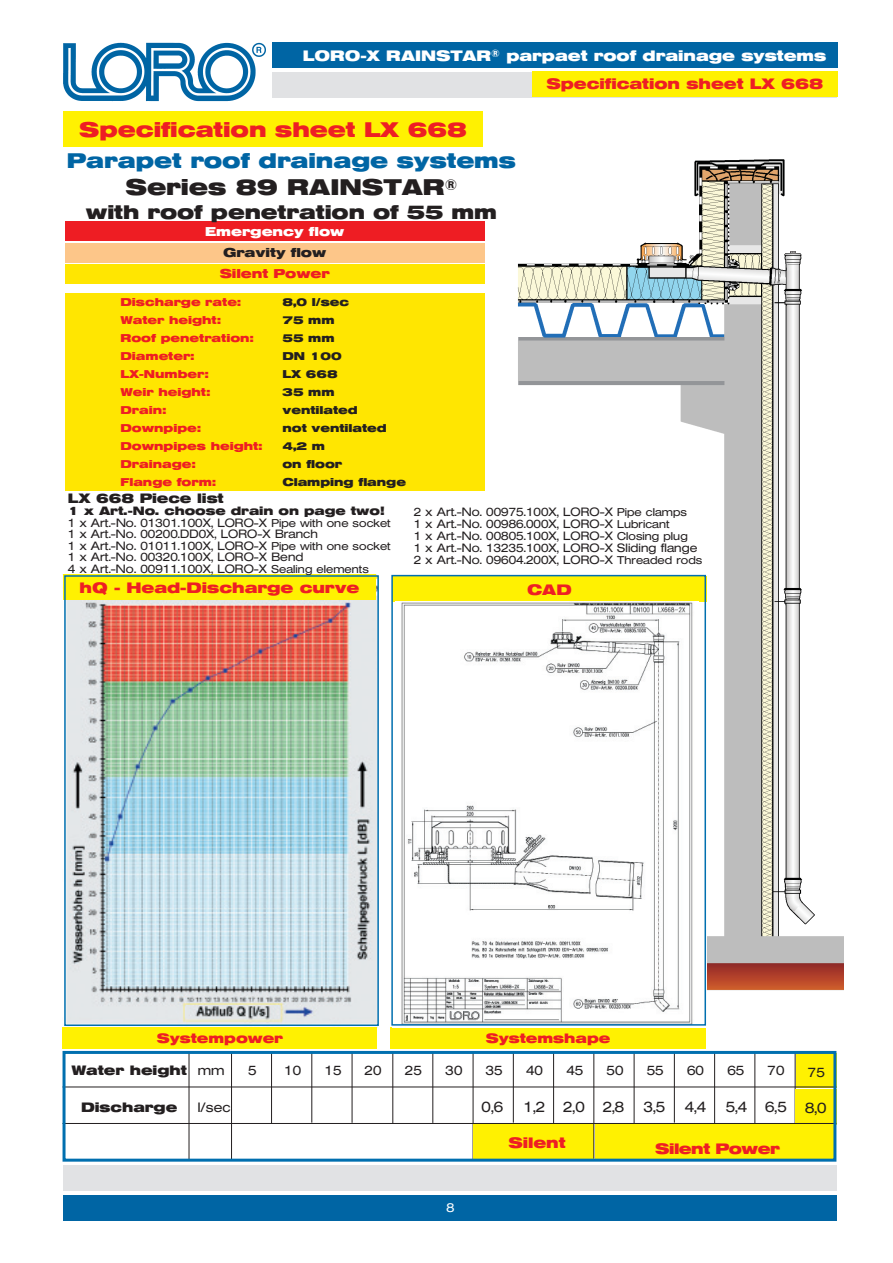
<style>
.page{position:relative;width:893px;height:1263px;background:#fff}
.page>*{position:absolute;margin:0;border:0;box-sizing:border-box;transform-origin:0 0}
.t1{font:700 22.5px "Helvetica Extended BQ";color:#231f20}
.t2{font:700 21px "Helvetica Extended BQ";color:#0065a4}
.t3{font:700 21px "Helvetica Extended BQ";color:#ee1e24}
.t4{font:700 19.5px "Helvetica Extended BQ";color:#231f20}
.t5{font:700 15px "Helvetica Extended BQ";color:#ee1e24}
.t6{font:700 15px "Helvetica Extended BQ";color:#fff}
.t7{font:300 15px "Helvetica Extended BQ";color:#231f20}
.t8{font:700 15px "Helvetica Extended BQ";letter-spacing:-.03em;color:#ee1e24}
.t9{font:300 13.5px "Helvetica Extended BQ";color:#231f20}
.t10{font:700 13.5px "Helvetica Extended BQ";color:#231f20}
.t11{font:700 13.5px "Helvetica Extended BQ";color:#ee1e24}
.t12{font:700 12.75px "Helvetica Extended BQ";color:#fff}
.t13{font:700 12.75px "Helvetica Extended BQ";color:#231f20}
.t14{font:700 12.75px "Helvetica Extended BQ";color:#ee1d23}
.t15{font:300 12.75px "Helvetica Extended BQ";color:#fff}
.t16{font:300 12px/11.6px "Helvetica Extended BQ";color:#231f20}
.t17{font:700 11.25px "Helvetica Extended BQ";color:#ee1d23}
.t18{font:700 11.25px "Helvetica Extended BQ";color:#231f20}
.t19{font:700 11.25px "Helvetica Extended BQ";color:#ee1e24}
.s1{font-weight:700}
.s2{font-size:11.25px}
</style>
<div class="page">
<img style="left:67px;top:600px;width:309px;height:427px">
<img style="left:512px;top:159px;width:332px;height:832px">
<div style="left:392px;top:576px;width:315px;height:26px;background:#fff101"></div>
<svg style="left:794px;top:1089px;width:1px;height:34px"></svg>
<div style="left:796px;top:1054px;width:40px;height:36px;background:#fff101"></div>
<div style="left:595px;top:1124px;width:238px;height:36px;background:#fff101"></div>
<hr style="left:63px;top:1087px;width:773px;height:1px;background:#231f20">
<hr style="left:189px;top:1052px;width:1px;height:108px;background:#231f20">
<hr style="left:271px;top:1052px;width:1px;height:71px;background:#231f20">
<hr style="left:311px;top:1052px;width:1px;height:70px;background:#231f20">
<hr style="left:352px;top:1052px;width:1px;height:71px;background:#231f20">
<hr style="left:473px;top:1052px;width:1px;height:108px;background:#231f20">
<hr style="left:513px;top:1052px;width:1px;height:71px;background:#231f20">
<hr style="left:553px;top:1052px;width:1px;height:71px;background:#231f20">
<hr style="left:634px;top:1052px;width:1px;height:71px;background:#231f20">
<hr style="left:674px;top:1052px;width:1px;height:71px;background:#231f20">
<hr style="left:714px;top:1052px;width:1px;height:71px;background:#231f20">
<hr style="left:754px;top:1052px;width:1px;height:71px;background:#231f20">
<hr style="left:795px;top:1052px;width:1px;height:71px;background:#231f20">
<hr style="left:231px;top:1052px;width:1px;height:108px;background:#231f20">
<div style="left:63px;top:1027px;width:314px;height:22px;background:#fff101"></div>
<div style="left:390px;top:1027px;width:316px;height:22px;background:#fff101"></div>
<hr style="left:432px;top:1052px;width:1px;height:71px;background:#231f20">
<div style="left:63px;top:574px;width:313px;height:26px;background:#fff101"></div>
<div style="left:63px;top:1195px;width:774px;height:25px;background:#0065a4"></div>
<div style="left:63px;top:1165px;width:774px;height:26px;background:#e1e2e4"></div>
<div style="left:272px;top:43px;width:565px;height:25px;background:#0065a4"></div>
<div style="left:272px;top:72px;width:565px;height:26px;background:#e1e2e4"></div>
<img style="left:63px;top:42px;width:203px;height:60px">
<div style="left:795px;top:1089px;width:41px;height:36px;background:#fff101"></div>
<div style="left:474px;top:1124px;width:120px;height:36px;background:#fff101"></div>
<hr style="left:392px;top:1052px;width:1px;height:72px;background:#231f20">
<img style="left:401px;top:602px;width:298px;height:421px">
<hr style="left:593px;top:1052px;width:1px;height:107px;background:#231f20">
<div style="left:391px;top:575px;width:315px;height:451px;border:2px solid #006faf"></div>
<hr style="left:63px;top:1123px;width:773px;height:1px;background:#231f20">
<div style="left:64px;top:575px;width:315px;height:451px;border:2px solid #006faf"></div>
<div style="left:63px;top:112px;width:420px;height:35px;background:#fff101"></div>
<div style="left:65px;top:243px;width:419px;height:20px;background:#fdc689"></div>
<div style="left:65px;top:221px;width:419px;height:20px;background:#ee1d23"></div>
<div style="left:65px;top:264px;width:419px;height:20px;background:#ffe601"></div>
<div style="left:65px;top:294px;width:419px;height:17px;background:#ffe601"></div>
<div style="left:65px;top:312px;width:419px;height:17px;background:#ffe601"></div>
<div style="left:65px;top:330px;width:419px;height:17px;background:#ffe601"></div>
<div style="left:65px;top:348px;width:419px;height:17px;background:#ffe601"></div>
<div style="left:65px;top:366px;width:419px;height:17px;background:#ffe601"></div>
<div style="left:65px;top:384px;width:419px;height:17px;background:#ffe601"></div>
<div style="left:65px;top:402px;width:419px;height:17px;background:#ffe601"></div>
<div style="left:65px;top:420px;width:419px;height:17px;background:#ffe601"></div>
<div style="left:65px;top:438px;width:419px;height:17px;background:#ffe601"></div>
<div style="left:65px;top:456px;width:419px;height:17px;background:#ffe601"></div>
<div style="left:65px;top:474px;width:419px;height:17px;background:#ffe601"></div>
<div style="left:532px;top:71px;width:305px;height:25px;background:#fff101"></div>
<div style="left:63px;top:1051px;width:773px;height:111px;border:3px solid #006faf"></div>
<p class="t6" style="left:303px;top:47px;width:525px">LORO-X RAINSTAR<sup>®</sup> parpaet roof drainage systems</p>
<h2 class="t3" style="left:79px;top:117px;width:389px">Specification sheet LX 668</h2>
<h2 class="t2" style="left:67px;top:149px;width:450px">Parapet roof drainage systems</h2>
<h1 class="t1" style="left:126px;top:174px;width:333px">Series 89 RAINSTAR<sup>®</sup></h1>
<h3 class="t4" style="left:86px;top:201px;width:413px">with roof penetration of 55 mm</h3>
<p class="t12" style="left:205px;top:224px;width:141px">Emergency flow</p>
<p class="t13" style="left:223px;top:246px;width:105px">Gravity flow</p>
<p class="t14" style="left:220px;top:267px;width:111px">Silent Power</p>
<p class="t17" style="left:120px;top:296px;width:122px">Discharge rate:</p>
<p class="t18" style="left:282px;top:296px;width:68px">8,0 l/sec</p>
<p class="t17" style="left:120px;top:314px;width:102px">Water height:</p>
<p class="t18" style="left:282px;top:314px;width:54px">75 mm</p>
<p class="t17" style="left:120px;top:332px;width:135px">Roof penetration:</p>
<p class="t18" style="left:282px;top:332px;width:54px">55 mm</p>
<p class="t17" style="left:120px;top:350px;width:75px">Diameter:</p>
<p class="t18" style="left:282px;top:350px;width:61px">DN 100</p>
<p class="t17" style="left:120px;top:368px;width:89px">LX-Number:</p>
<p class="t18" style="left:282px;top:368px;width:57px">LX 668</p>
<p class="t17" style="left:120px;top:386px;width:91px">Weir height:</p>
<p class="t18" style="left:282px;top:386px;width:54px">35 mm</p>
<p class="t19" style="left:120px;top:404px;width:47px">Drain:</p>
<p class="t18" style="left:282px;top:404px;width:77px">ventilated</p>
<p class="t17" style="left:120px;top:422px;width:82px">Downpipe:</p>
<p class="t18" style="left:282px;top:422px;width:106px">not ventilated</p>
<p class="t17" style="left:120px;top:440px;width:143px">Downpipes height:</p>
<p class="t18" style="left:282px;top:440px;width:44px">4,2 m</p>
<p class="t17" style="left:120px;top:458px;width:76px">Drainage:</p>
<p class="t18" style="left:282px;top:458px;width:61px">on floor</p>
<p class="t17" style="left:120px;top:476px;width:97px">Flange form:</p>
<p class="t18" style="left:282px;top:476px;width:125px">Clamping flange</p>
<p class="t5" style="left:546px;top:75px;width:278px">Specification sheet LX 668</p>
<p class="t10" style="left:68px;top:491px;width:157px">LX 668 Piece list</p>
<p class="t16" style="left:68px;top:506px;width:324px"><span class="s1">1 x Art.-No. choose drain on page two!<br></span>1 x Art.-No. 01301.100X, LORO-X <span class="s2">Pipe with one socket </span>1 x Art.-No. 00200.DD0X, LORO-X Branch<br>1 x Art.-No. 01011.100X, LORO-X <span class="s2">Pipe with one socket </span>1 x Art.-No. 00320.100X, LORO-X Bend<br>4 x Art.-No. 00911.100X, LORO-X <span class="s2">Sealing elements</span></p>
<p class="t5" style="left:80px;top:579px;width:281px">hQ - Head-Discharge curve</p>
<p class="t16" style="left:414px;top:506px;width:290px;line-height:12px">2 x Art.-No. 00975.100X, LORO-X <span class="s2">Pipe clamps<br></span>1 x Art.-No. 00986.000X, LORO-X <span class="s2">Lubricant<br></span>1 x Art.-No. 00805.100X, LORO-X <span class="s2">Closing plug<br></span>1 x Art.-No. 13235.100X, LORO-X Sliding flange 2 x Art.-No. 09604.200X, LORO-X <span class="s2">Threaded rods</span></p>
<p class="t5" style="left:527px;top:581px;width:46px">CAD</p>
<p class="t11" style="left:157px;top:1030px;width:128px">Systempower</p>
<p class="t11" style="left:486px;top:1030px;width:126px">Systemshape</p>
<p class="t10" style="left:71px;top:1063px;width:117px">Water height</p>
<p class="t10" style="left:81px;top:1099px;width:98px">Discharge</p>
<p class="t9" style="left:198px;top:1063px;width:28px">mm</p>
<p class="t9" style="left:198px;top:1099px;width:34px">l/sec</p>
<p class="t9" style="left:248px;top:1063px;width:10px">5</p>
<p class="t9" style="left:284px;top:1063px;width:18px">10</p>
<p class="t9" style="left:325px;top:1063px;width:18px">15</p>
<p class="t9" style="left:365px;top:1063px;width:18px">20</p>
<p class="t9" style="left:405px;top:1063px;width:18px">25</p>
<p class="t9" style="left:446px;top:1063px;width:18px">30</p>
<p class="t9" style="left:486px;top:1063px;width:18px">35</p>
<p class="t9" style="left:526px;top:1063px;width:18px">40</p>
<p class="t9" style="left:566px;top:1063px;width:18px">45</p>
<p class="t9" style="left:607px;top:1063px;width:18px">50</p>
<p class="t9" style="left:647px;top:1063px;width:18px">55</p>
<p class="t9" style="left:687px;top:1063px;width:18px">60</p>
<p class="t9" style="left:727px;top:1063px;width:18px">65</p>
<p class="t9" style="left:768px;top:1063px;width:18px">70</p>
<p class="t9" style="left:808px;top:1064px;width:18px">75</p>
<p class="t7" style="left:482px;top:1098px;width:23px">0,6</p>
<p class="t7" style="left:524px;top:1098px;width:102px">1,2 2,0 2,8</p>
<p class="t7" style="left:644px;top:1098px;width:23px">3,5</p>
<p class="t7" style="left:685px;top:1098px;width:23px">4,4</p>
<p class="t7" style="left:726px;top:1098px;width:102px">5,4 6,5 8,0</p>
<p class="t5" style="left:508px;top:1133px;width:59px">Silent</p>
<p class="t8" style="left:655px;top:1140px;width:126px">Silent Power</p>
<p class="t15" style="left:446px;top:1201px;width:9px">8</p>
</div>
